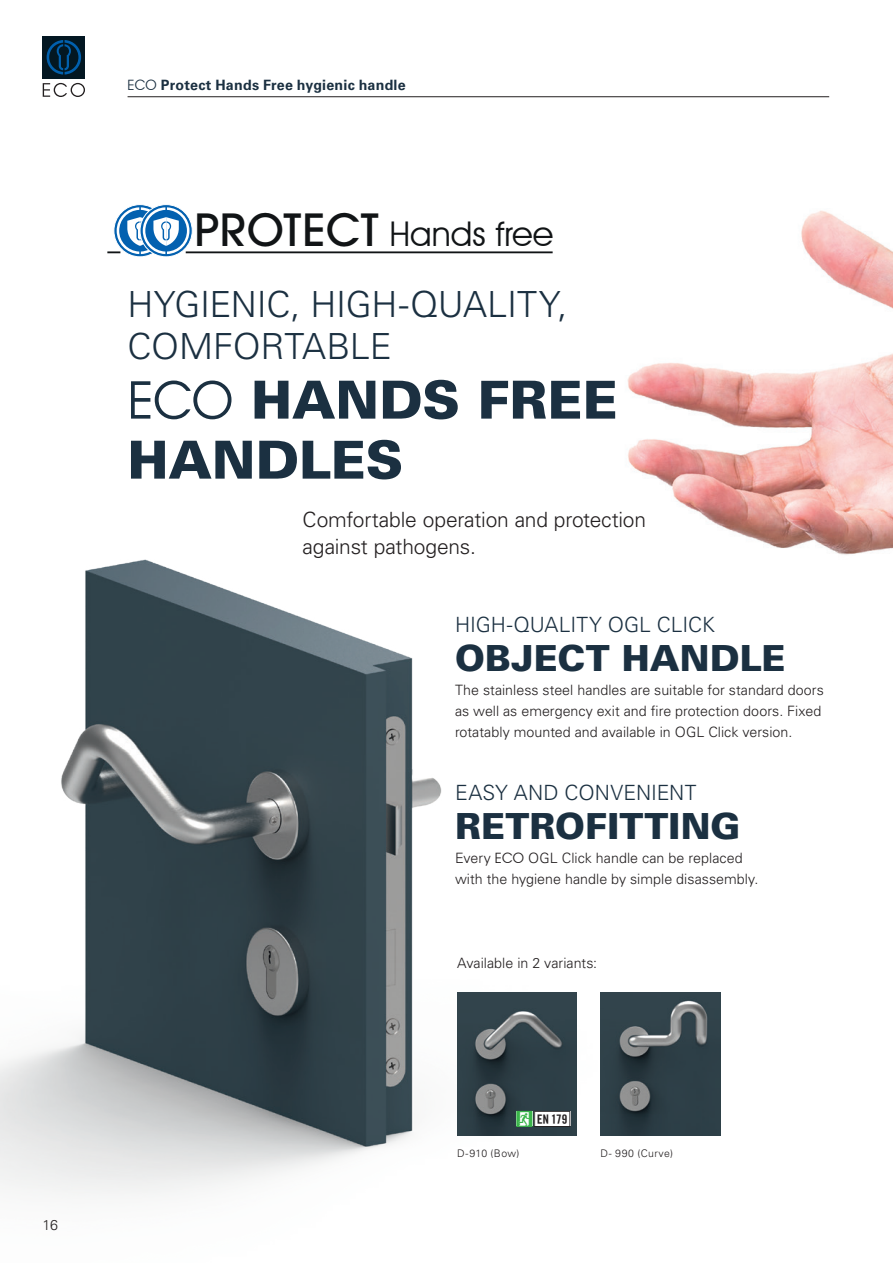
<style>
.page{position:relative;width:893px;height:1263px;background:#fff}
.page>*{position:absolute;margin:0;border:0;box-sizing:border-box;transform-origin:0 0}
.t1{font:900 52.5px/60px "Univers LT Pro 75";letter-spacing:-.005em;color:#1b3041}
.t2{font:300 36px/42px "Univers LT Pro 45";letter-spacing:-.005em;color:#1b3041}
.t3{font:900 36px "Univers LT Pro 75";color:#1b3041}
.t4{font:34.05px "Avant Garde IT Cby BT";color:#111416}
.t5{font:300 21px/27px "Univers LT Pro 45";letter-spacing:-.01em;color:#231f20}
.t6{font:300 21px "Univers LT Pro 45";color:#1b3041}
.t7{font:16.05px "ECO Font";color:#3ab54a}
.t8{font:300 14.25px/21px "Univers LT Pro 45";color:#231f20}
.t9{font:700 14.25px "Univers LT Pro 65";letter-spacing:.015em;color:#1b3041}
.t10{font:300 10.5px "Univers LT Pro 45";letter-spacing:.035em;color:#231f20}
.s1{font-family:"Avant Garde IT Cby BT";font-weight:400}
.s2{font-family:"Avant Garde LT";font-weight:500;font-size:43.95px}
.s3{color:#231f20}
</style>
<div class="page">
<img style="left:521px;top:210px;width:372px;height:345px">
<hr style="left:186px;top:251px;width:367px;height:2px;background:#111416">
<svg style="left:140px;top:205px;width:52px;height:52px"></svg>
<div style="left:140px;top:204px;width:53px;height:53px;border:1px solid #fff;border-radius:50%"></div>
<svg style="left:107px;top:207px;width:82px;height:47px"></svg>
<img style="left:0;top:559px;width:721px;height:636px">
<img style="left:600px;top:993px;width:120px;height:142px">
<img style="left:457px;top:993px;width:120px;height:142px">
<div style="left:534px;top:1111px;width:37px;height:15px;background:#fff"></div>
<div style="left:516px;top:1111px;width:16px;height:15px;background:#fff"></div>
<hr style="left:128px;top:96px;width:701px;height:1px;background:#231f20">
<div style="left:43px;top:36px;width:42px;height:42px;background:#031722"></div>
<svg style="left:47px;top:40px;width:34px;height:35px"></svg>
<svg style="left:43px;top:83px;width:42px;height:14px"></svg>
<p class="t8" style="left:43px;top:1214px;width:17px">16</p>
<p class="t9" style="left:128px;top:76px;width:280px"><span class="s1">ECO</span> Protect Hands Free hygienic handle</p>
<h3 class="t4" style="left:195px;top:213px;width:360px"><span class="s2">PROTECT</span> Hands free</h3>
<h2 class="t2" style="left:128px;top:283px;width:441px">HYGIENIC, HIGH-QUALITY,<br>COMFORTABLE</h2>
<h1 class="t1" style="left:128px;top:369px;width:492px"><span class="s1">ECO</span> HANDS FREE<br>HANDLES</h1>
<h3 class="t5" style="left:303px;top:506px;width:345px">Comfortable operation and protection against pathogens.</h3>
<h3 class="t6" style="left:455px;top:611px;width:261px">HIGH-QUALITY OGL CLICK</h3>
<h2 class="t3" style="left:455px;top:635px;width:332px">OBJECT HANDLE</h2>
<p class="t8" style="left:455px;top:679px;width:370px">The stainless steel handles are suitable for standard doors as well as emergency exit and fire protection doors. Fixed rotatably mounted and available in OGL Click version.</p>
<h3 class="t6" style="left:455px;top:779px;width:243px">EASY AND CONVENIENT</h3>
<h2 class="t3" style="left:455px;top:803px;width:287px">RETROFITTING</h2>
<p class="t8" style="left:455px;top:847px;width:302px">Every <span class="s1">ECO</span> OGL Click handle can be replaced with the hygiene handle by simple disassembly.</p>
<p class="t8" style="left:457px;top:952px;width:142px">Available in 2 variants:</p>
<p class="t7" style="left:516px;top:1111px;width:31px">Panik<span class="s3">179</span></p>
<p class="t10" style="left:457px;top:1146px;width:64px">D-910 (Bow)</p>
<p class="t10" style="left:600px;top:1146px;width:74px">D- 990 (Curve)</p>
</div>
